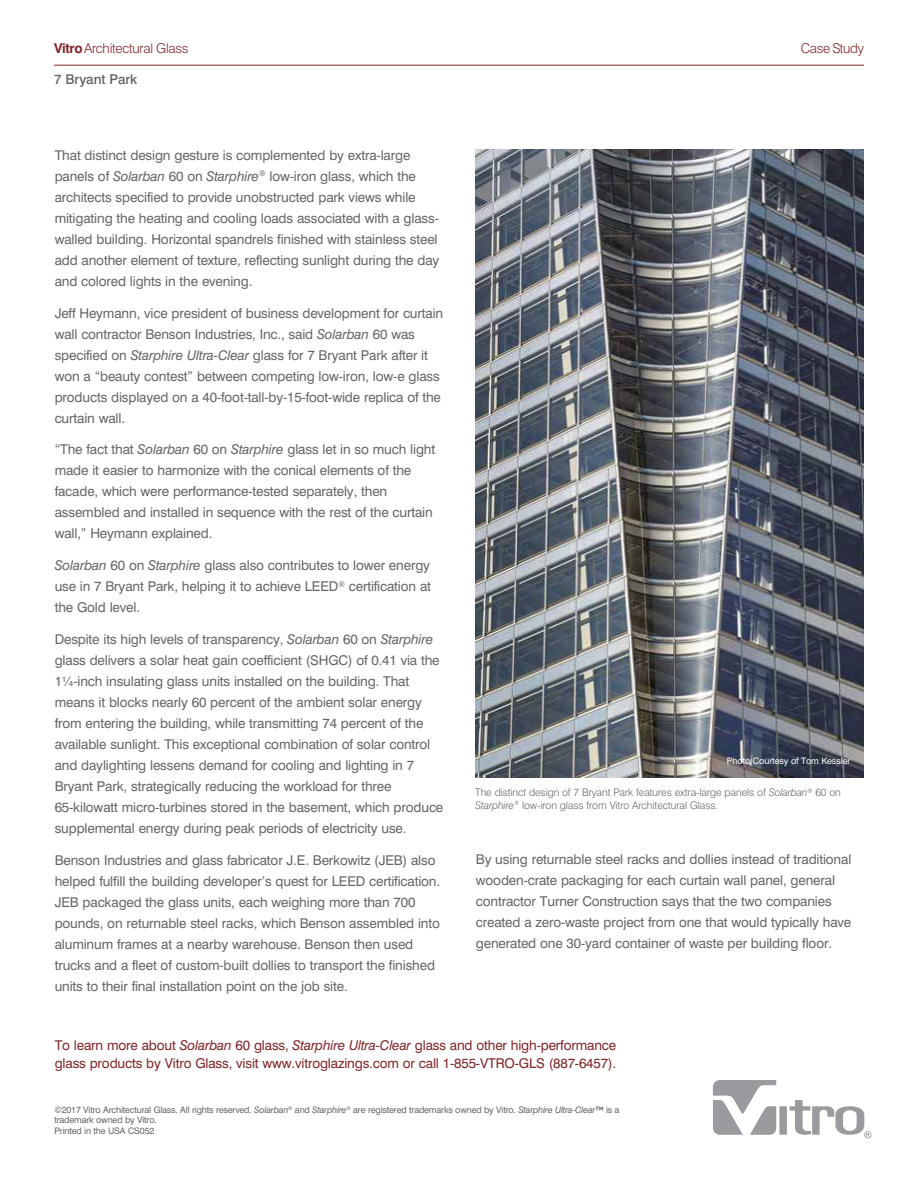
<style>
.page{position:relative;width:918px;height:1188px;background:#fff}
.page>*{position:absolute;margin:0;border:0;box-sizing:border-box;transform-origin:0 0}
.t1{font:13.5px/21px "Swiss 721 BT";letter-spacing:-.01em;color:#646569}
.t2{font:13.5px/18px "Swiss 721 BT";letter-spacing:-.01em;color:#802528}
.t3{font:300 13.5px "Swiss 721 BT";letter-spacing:-.02em;color:#802528}
.t4{font:500 13.5px "Swiss 721 BT";letter-spacing:-.005em;color:#646569}
.t5{font:300 10.5px/12.6px "Swiss 721 BT";letter-spacing:-.01em;color:#646569}
.t6{font:9px/10.5px "Swiss 721 BT";letter-spacing:-.02em;color:#646569}
.t7{font:9px "Swiss 721 BT";letter-spacing:-.01em;color:#fff}
.s1{font-weight:700}
.s2{font-style:italic}
.s3{font-family:"DIN";font-weight:700}
</style>
<div class="page">
<hr style="left:54px;top:65px;width:810px;height:1px;background:#802528">
<svg style="left:713px;top:1080px;width:159px;height:58px"></svg>
<img style="left:475px;top:149px;width:389px;height:629px">
<p class="t3" style="left:54px;top:40px;width:136px"><span class="s1">Vitro</span> Architectural Glass</p>
<p class="t3" style="left:801px;top:40px;width:65px">Case Study</p>
<p class="t4" style="left:54px;top:71px;width:85px">7 Bryant Park</p>
<p class="t1" style="left:55px;top:144px;width:386px">That distinct design gesture is complemented by extra-large panels of <span class="s2">Solarban</span> 60 on <span class="s2">Starphire</span><sup>®</sup> low-iron glass, which the architects specified to provide unobstructed park views while mitigating the heating and cooling loads associated with a glass&shy;walled building. Horizontal spandrels finished with stainless steel add another element of texture, reflecting sunlight during the day and colored lights in the evening.</p>
<p class="t1" style="left:55px;top:302px;width:390px">Jeff Heymann, vice president of business development for curtain wall contractor Benson Industries, Inc., said <span class="s2">Solarban</span> 60 was specified on <span class="s2">Starphire Ultra-Clear</span> glass for 7 Bryant Park after it won a “beauty contest” between competing low-iron, low-e glass products displayed on a 40-foot-tall-by-15-foot-wide replica of the curtain wall.</p>
<p class="t1" style="left:55px;top:439px;width:382px">“The fact that <span class="s2">Solarban</span> 60 on <span class="s2">Starphire</span> glass let in so much light made it easier to harmonize with the conical elements of the facade, which were performance-tested separately, then assembled and installed in sequence with the rest of the curtain wall,” Heymann explained.</p>
<p class="t1" style="left:55px;top:555px;width:378px;text-align:justify"><span class="s2">Solarban</span> 60 on <span class="s2">Starphire</span> glass also contributes to lower energy use in 7 Bryant Park, helping it to achieve LEED<sup>®</sup> certification at the Gold level.</p>
<p class="t1" style="left:55px;top:629px;width:390px">Despite its high levels of transparency, <span class="s2">Solarban</span> 60 on <span class="s2">Starphire </span>glass delivers a solar heat gain coefficient (SHGC) of 0.41 via the 1¼-inch insulating glass units installed on the building. That means it blocks nearly 60 percent of the ambient solar energy from entering the building, while transmitting 74 percent of the available sunlight. This exceptional combination of solar control and daylighting lessens demand for cooling and lighting in 7<br>Bryant Park, strategically reducing the workload for three 65-kilowatt micro-turbines stored in the basement, which produce supplemental energy during peak periods of electricity use.</p>
<p class="t1" style="left:55px;top:849px;width:387px">Benson Industries and glass fabricator J.E. Berkowitz (JEB) also helped fulfill the building developer’s quest for LEED certification.<br>JEB packaged the glass units, each weighing more than 700 pounds, on returnable steel racks, which Benson assembled into aluminum frames at a nearby warehouse. Benson then used trucks and a fleet of custom-built dollies to transport the finished units to their final installation point on the job site.</p>
<p class="t1" style="left:476px;top:848px;width:377px">By using returnable steel racks and dollies instead of traditional wooden-crate packaging for each curtain wall panel, general contractor Turner Construction says that the two companies created a zero-waste project from one that would typically have generated one 30-yard container of waste per building floor.</p>
<p class="t7" style="left:727px;top:756px;width:125px">Photo Courtesy of Tom Kessler</p>
<p class="t5" style="left:475px;top:786px;width:367px">The distinct design of 7 Bryant Park features extra-large panels of <span class="s2">Solarban</span><sup>®</sup> 60 on<br><span class="s2">Starphire</span><sup>®</sup> low-iron glass from Vitro Architectural Glass.</p>
<p class="t2" style="left:55px;top:1036px;width:563px">To learn more about <span class="s2">Solarban</span> 60 glass, <span class="s2">Starphire Ultra-Clear</span> glass and other high-performance glass products by Vitro Glass, visit www.vitroglazings.com or call 1-855-VTRO-GLS (887-6457).</p>
<p class="t6" style="left:54px;top:1104px;width:567px">©2017 Vitro Architectural Glass. All rights reserved. <span class="s2">Solarban</span><sup>®</sup> and <span class="s2">Starphire</span><sup>®</sup> are registered trademarks owned by Vitro. <span class="s2">Starphire Ultra-Clear</span><span class="s3">™</span> is a trademark owned by Vitro.<br>Printed in the USA CS052</p>
</div>
